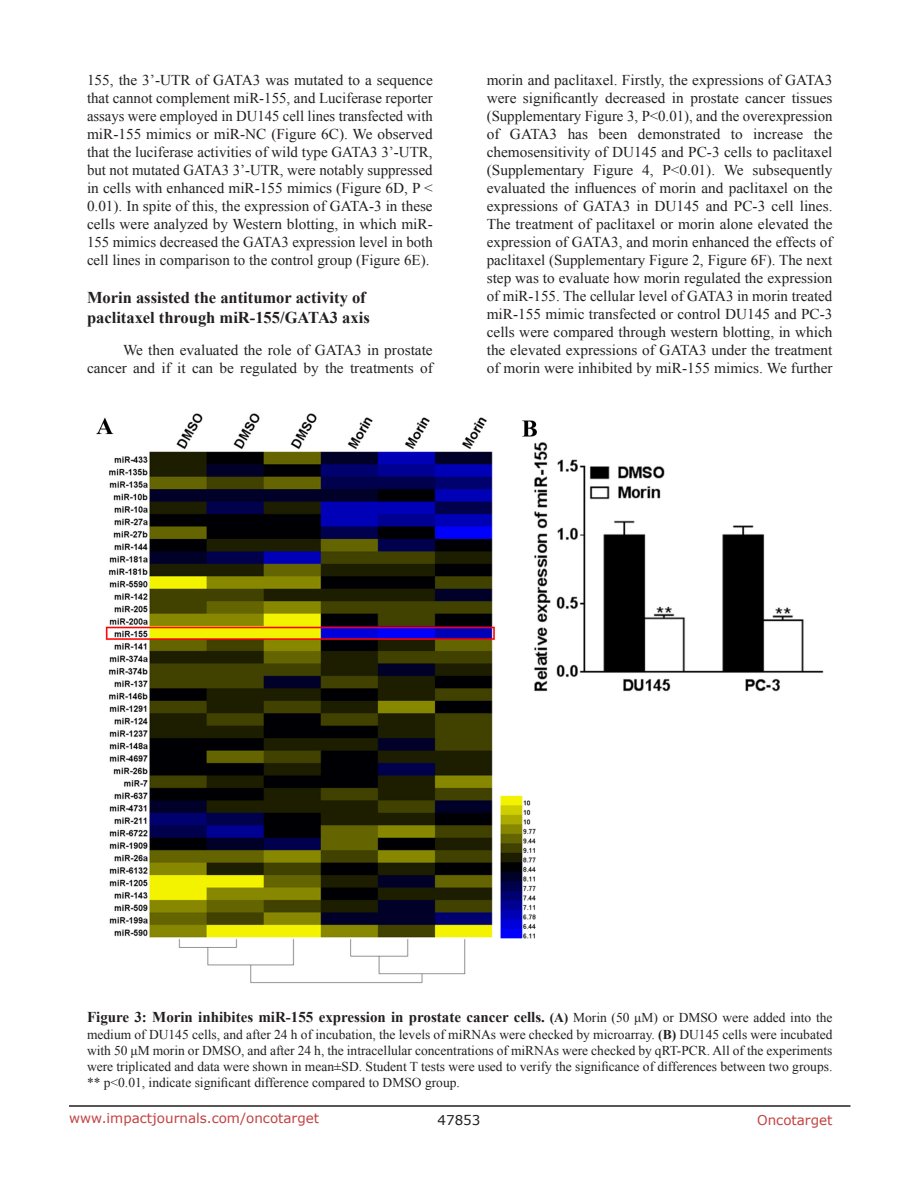
<style>
.page{position:relative;width:918px;height:1188px;background:#fff}
.page>*{position:absolute;margin:0;border:0;box-sizing:border-box;transform-origin:0 0}
.SubHeading{font:700 16.5px/19.8px "Times New Roman";color:#231f20}
.BodyText{font:15px/18px "Times New Roman";color:#231f20;text-align:justify}
.figuretext{font:700 15px "Times New Roman";color:#231f20}
.figuretext-2{font:13.5px/16.2px "Times New Roman";color:#231f20;text-align:justify}
.t1{font:13.5px "Verdana";color:#c24141}
.t2{font:13.5px "Verdana";color:#231f20}
.s1{font-size:13.5px}
.s2{font-weight:400;font-size:13.5px}
.s3{font-weight:700}
</style>
<div class="page">
<hr style="left:69px;top:1105px;width:781px;height:2px;background:#231f20">
<img style="left:96px;top:413px;width:728px;height:571px">
<p class="BodyText" style="left:87px;top:71px;width:347px">155, the 3’-UTR of GATA3 was mutated to a sequence that cannot complement miR-155, and Luciferase reporter assays were employed in DU145 cell lines transfected with miR-155 mimics or miR-NC (Figure 6C). We observed that the luciferase activities of wild type GATA3 3’-UTR, but not mutated GATA3 3’-UTR, were notably suppressed in cells with enhanced miR-155 mimics (Figure 6D, P &lt; 0.01). In spite of this, the expression of GATA-3 in these cells were analyzed by Western blotting, in which miR-155 mimics decreased the GATA3 expression level in both cell lines in comparison to the control group (Figure 6E).</p>
<p class="SubHeading" style="left:87px;top:287px;width:284px">Morin assisted the antitumor activity of paclitaxel through miR-155/GATA3 axis</p>
<p class="BodyText" style="left:87px;top:340px;width:347px;text-align:right">We then evaluated the role of GATA3 in prostate cancer and if it can be regulated by the treatments of</p>
<p class="BodyText" style="left:487px;top:71px;width:347px">morin and paclitaxel. Firstly, the expressions of GATA3 were significantly decreased in prostate cancer tissues (Supplementary Figure 3, P&lt;0.01), and the overexpression of GATA3 has been demonstrated to increase the chemosensitivity of DU145 and PC-3 cells to paclitaxel (Supplementary Figure 4, P&lt;0.01). We subsequently evaluated the influences of morin and paclitaxel on the expressions of GATA3 in DU145 and PC-3 cell lines.<br>The treatment of paclitaxel or morin alone elevated the expression of GATA3, and morin enhanced the effects of paclitaxel (Supplementary Figure 2, Figure 6F). The next step was to evaluate how morin regulated the expression of miR-155. The cellular level of GATA3 in morin treated miR-155 mimic transfected or control DU145 and PC-3 cells were compared through western blotting, in which the elevated expressions of GATA3 under the treatment of morin were inhibited by miR-155 mimics. We further</p>
<p class="figuretext" style="left:87px;top:1007px;width:747px">Figure 3: Morin inhibites miR-155 expression in prostate cancer cells. <span class="s1">(A)</span> <span class="s2">Morin (50 μM) or DMSO were added into the</span></p>
<p class="figuretext-2" style="left:87px;top:1026px;width:747px">medium of DU145 cells, and after 24 h of incubation, the levels of miRNAs were checked by microarray. <span class="s3">(B)</span> DU145 cells were incubated with 50 μM morin or DMSO, and after 24 h, the intracellular concentrations of miRNAs were checked by qRT-PCR. All of the experiments were triplicated and data were shown in mean±SD. Student T tests were used to verify the significance of differences between two groups. ** p&lt;0.01, indicate significant difference compared to DMSO group.</p>
<p class="t1" style="left:69px;top:1109px;width:252px">www.impactjournals.com/oncotarget</p>
<p class="t2" style="left:438px;top:1111px;width:44px">47853</p>
<p class="t1" style="left:757px;top:1111px;width:77px">Oncotarget</p>
</div>
